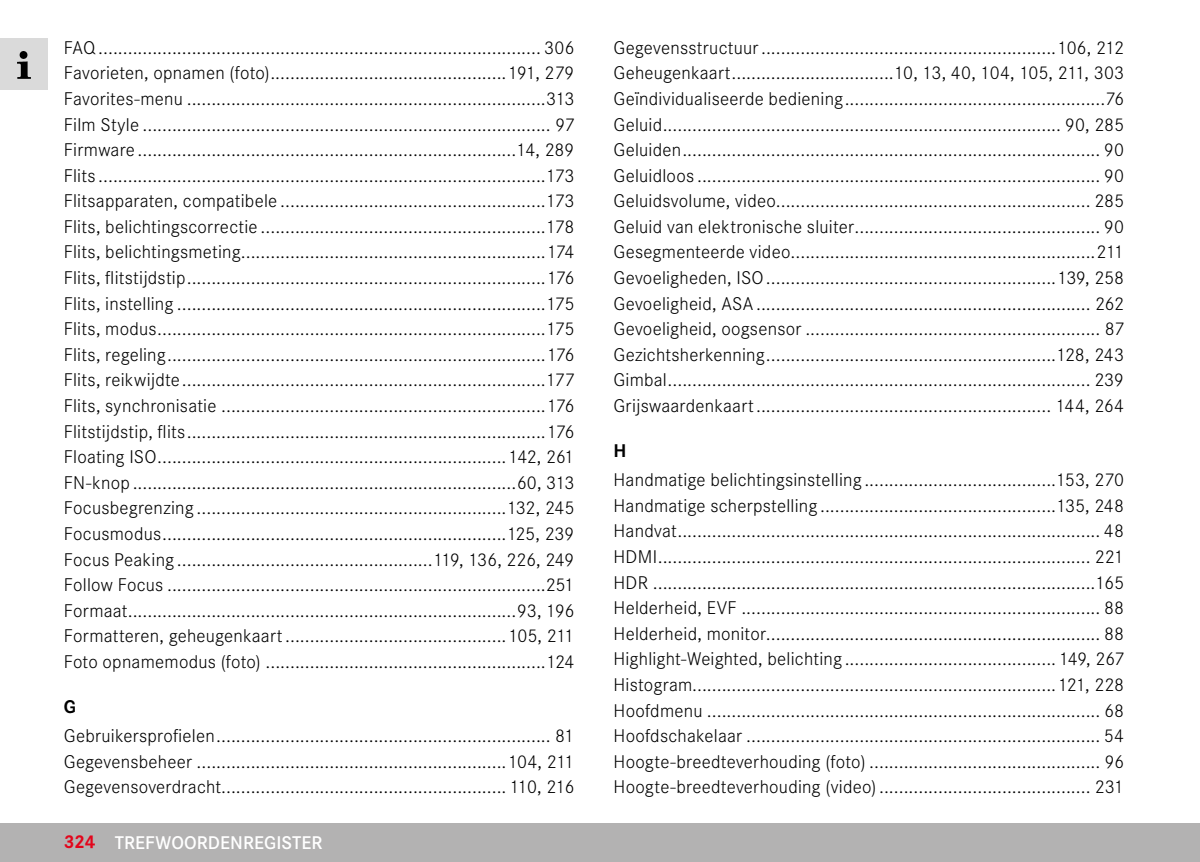
<style>
.page{position:relative;width:1200px;height:862px;background:#fff}
.page>*{position:absolute;margin:0;border:0;box-sizing:border-box;transform-origin:0 0}
.t1{font:300 19.12px "Corporate S";letter-spacing:.01em;color:#000}
.t2{font:600 19.12px "Corporate S";letter-spacing:.005em;color:#fff}
.t3{font:700 19.12px "Corporate S";color:#000}
.s1{font-weight:700;color:#e3051b}
</style>
<div class="page">
<div style="left:0;top:823px;width:1199px;height:38px;background:#b3b2b2"></div>
<div style="left:0;top:38px;width:48px;height:51px;background:#dadada"></div>
<img style="left:17px;top:51px;width:14px;height:28px">
<p class="t1" style="left:64px;top:34px;width:512px">FAQ.......................................................................................... 306</p>
<p class="t1" style="left:64px;top:59px;width:512px">Favorieten, opnamen (foto)................................................191, 279</p>
<p class="t1" style="left:64px;top:85px;width:512px">Favorites-menu .........................................................................313</p>
<p class="t1" style="left:64px;top:111px;width:512px">Film Style ................................................................................... 97</p>
<p class="t1" style="left:64px;top:136px;width:512px">Firmware .............................................................................14, 289</p>
<p class="t1" style="left:64px;top:162px;width:512px">Flits ...........................................................................................173</p>
<p class="t1" style="left:64px;top:187px;width:512px">Flitsapparaten, compatibele ......................................................173</p>
<p class="t1" style="left:64px;top:213px;width:512px">Flits, belichtingscorrectie ..........................................................178</p>
<p class="t1" style="left:64px;top:238px;width:512px">Flits, belichtingsmeting..............................................................174</p>
<p class="t1" style="left:64px;top:264px;width:512px">Flits, flitstijdstip.........................................................................176</p>
<p class="t1" style="left:64px;top:290px;width:512px">Flits, instelling ...........................................................................175</p>
<p class="t1" style="left:64px;top:315px;width:512px">Flits, modus...............................................................................175</p>
<p class="t1" style="left:64px;top:341px;width:512px">Flits, regeling.............................................................................176</p>
<p class="t1" style="left:64px;top:366px;width:512px">Flits, reikwijdte..........................................................................177</p>
<p class="t1" style="left:64px;top:392px;width:512px">Flits, synchronisatie ..................................................................176</p>
<p class="t1" style="left:64px;top:417px;width:512px">Flitstijdstip, flits.........................................................................176</p>
<p class="t1" style="left:64px;top:443px;width:512px">Floating ISO.......................................................................142, 261</p>
<p class="t1" style="left:64px;top:469px;width:512px">FN-knop ..............................................................................60, 313</p>
<p class="t1" style="left:64px;top:494px;width:512px">Focusbegrenzing ...............................................................132, 245</p>
<p class="t1" style="left:64px;top:520px;width:512px">Focusmodus......................................................................125, 239</p>
<p class="t1" style="left:64px;top:545px;width:512px">Focus Peaking ....................................................119, 136, 226, 249</p>
<p class="t1" style="left:64px;top:571px;width:512px">Follow Focus .............................................................................251</p>
<p class="t1" style="left:64px;top:596px;width:512px">Formaat...............................................................................93, 196</p>
<p class="t1" style="left:64px;top:622px;width:512px">Formatteren, geheugenkaart.............................................105, 211</p>
<p class="t1" style="left:64px;top:647px;width:512px">Foto opnamemodus (foto) .........................................................124</p>
<p class="t3" style="left:64px;top:691px;width:14px">G</p>
<p class="t1" style="left:64px;top:722px;width:512px">Gebruikersprofielen.................................................................... 81</p>
<p class="t1" style="left:64px;top:747px;width:512px">Gegevensbeheer ...............................................................104, 211</p>
<p class="t1" style="left:64px;top:773px;width:512px">Gegevensoverdracht.......................................................... 110, 216</p>
<p class="t2" style="left:64px;top:827px;width:260px"><span class="s1">324</span> TREFWOORDENREGISTER</p>
<p class="t1" style="left:613px;top:34px;width:512px">Gegevensstructuur............................................................106, 212</p>
<p class="t1" style="left:613px;top:59px;width:512px">Geheugenkaart.................................10, 13, 40, 104, 105, 211, 303</p>
<p class="t1" style="left:613px;top:85px;width:512px">Geïndividualiseerde bediening.....................................................76</p>
<p class="t1" style="left:613px;top:111px;width:512px">Geluid................................................................................. 90, 285</p>
<p class="t1" style="left:613px;top:136px;width:512px">Geluiden..................................................................................... 90</p>
<p class="t1" style="left:613px;top:162px;width:512px">Geluidloos .................................................................................. 90</p>
<p class="t1" style="left:613px;top:187px;width:512px">Geluidsvolume, video................................................................ 285</p>
<p class="t1" style="left:613px;top:213px;width:512px">Geluid van elektronische sluiter.................................................. 90</p>
<p class="t1" style="left:613px;top:238px;width:512px">Gesegmenteerde video..............................................................211</p>
<p class="t1" style="left:613px;top:264px;width:512px">Gevoeligheden, ISO...........................................................139, 258</p>
<p class="t1" style="left:613px;top:290px;width:512px">Gevoeligheid, ASA .................................................................... 262</p>
<p class="t1" style="left:613px;top:315px;width:512px">Gevoeligheid, oogsensor ............................................................ 87</p>
<p class="t1" style="left:613px;top:341px;width:512px">Gezichtsherkenning...........................................................128, 243</p>
<p class="t1" style="left:613px;top:366px;width:512px">Gimbal...................................................................................... 239</p>
<p class="t1" style="left:613px;top:392px;width:512px">Grijswaardenkaart............................................................ 144, 264</p>
<p class="t3" style="left:613px;top:435px;width:15px">H</p>
<p class="t1" style="left:613px;top:466px;width:512px">Handmatige belichtingsinstelling .......................................153, 270</p>
<p class="t1" style="left:613px;top:491px;width:512px">Handmatige scherpstelling ................................................135, 248</p>
<p class="t1" style="left:613px;top:517px;width:512px">Handvat...................................................................................... 48</p>
<p class="t1" style="left:613px;top:543px;width:512px">HDMI........................................................................................ 221</p>
<p class="t1" style="left:613px;top:568px;width:512px">HDR ..........................................................................................165</p>
<p class="t1" style="left:613px;top:594px;width:512px">Helderheid, EVF ......................................................................... 88</p>
<p class="t1" style="left:613px;top:619px;width:512px">Helderheid, monitor.................................................................... 88</p>
<p class="t1" style="left:613px;top:645px;width:512px">Highlight-Weighted, belichting ........................................... 149, 267</p>
<p class="t1" style="left:613px;top:670px;width:512px">Histogram..........................................................................121, 228</p>
<p class="t1" style="left:613px;top:696px;width:512px">Hoofdmenu ................................................................................ 68</p>
<p class="t1" style="left:613px;top:722px;width:512px">Hoofdschakelaar ........................................................................ 54</p>
<p class="t1" style="left:613px;top:747px;width:512px">Hoogte-breedteverhouding (foto) ............................................... 96</p>
<p class="t1" style="left:613px;top:773px;width:512px">Hoogte-breedteverhouding (video)........................................... 231</p>
</div>
